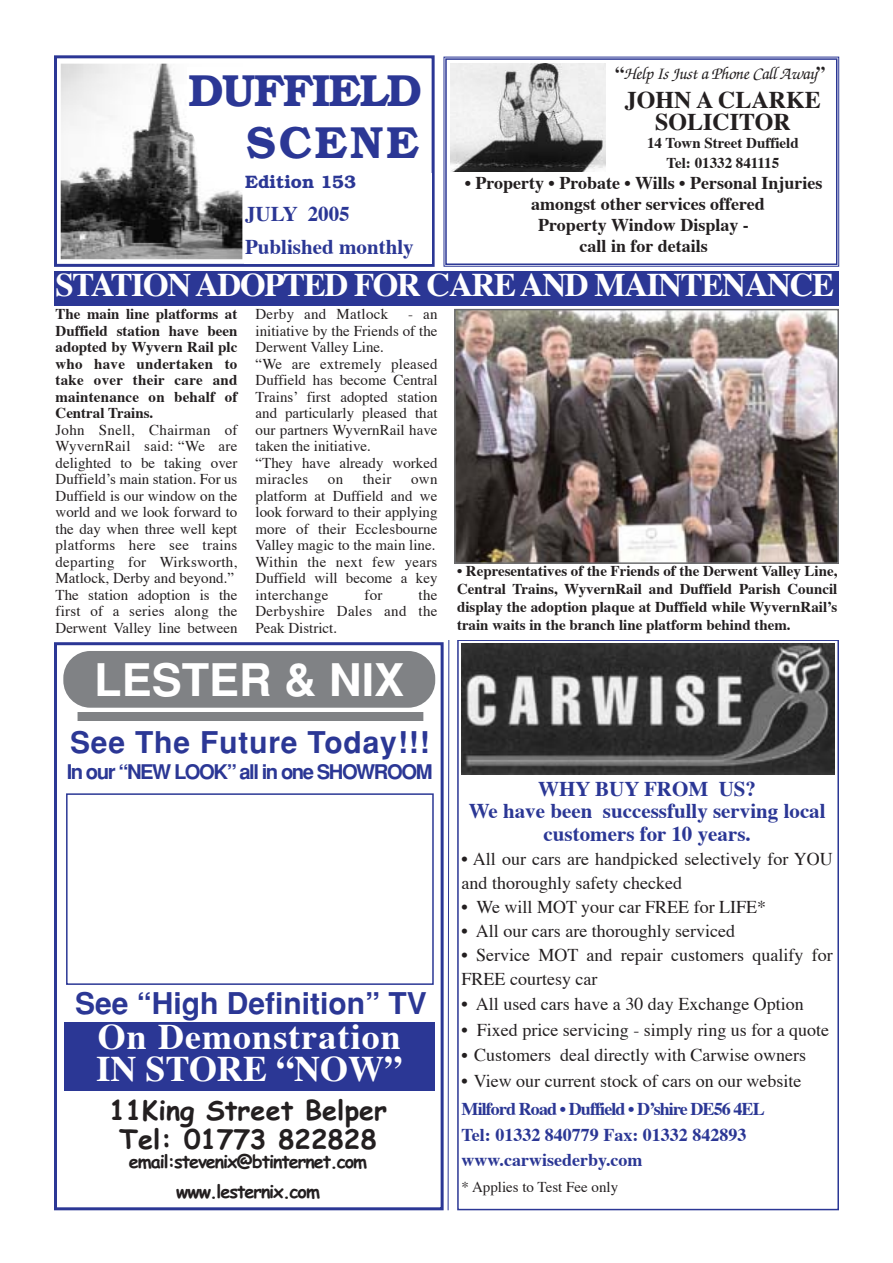
<style>
.page{position:relative;width:893px;height:1263px;background:#fff}
.page>*{position:absolute;margin:0;border:0;box-sizing:border-box;transform-origin:0 0}
.t1{font:600 45px/52.1px "Bookman";letter-spacing:-.035em;color:#2b3795;text-align:right}
.t2{font:700 45px "Helvetica";color:#fff}
.t3{font:700 36px/32.4px "Times";letter-spacing:.03em;color:#fff}
.t4{font:700 33px "Times";letter-spacing:-.04em;color:#fff}
.t5{font:700 30px "Helvetica";color:#2b3795}
.t6{font:700 30px "Helvetica";letter-spacing:.03em;color:#2b3795}
.t7{font:700 27px/28.5px "Comic Sans MS";color:#231f20;text-align:center}
.t8{font:700 24px/22.5px "Times";color:#231f20;text-align:center}
.t9{font:700 21px/22.5px "Times";color:#2b3795}
.t10{font:700 20.25px "Helvetica";letter-spacing:-.07em;color:#2b3795}
.t11{font:18px/24px "Times";color:#231f20}
.t12{font:700 18px/21px "Times";color:#231f20;text-align:center}
.t13{font:700 18px/25.5px "Times";color:#2b3795}
.t14{font:700 18px/30px "Comic Sans MS";letter-spacing:-.06em;color:#231f20;text-align:center}
.t15{font:italic 500 18px "Zapf Chancery";letter-spacing:-.02em;color:#231f20}
.t16{font:600 18px "Bookman";color:#2b3795}
.t17{font:15px/16.5px "Times";color:#231f20}
.t18{font:700 15px/16.5px "Times";color:#231f20;text-align:justify}
.t19{font:15px "Times";letter-spacing:.02em;color:#231f20}
.s1{font-family:"Times";font-weight:700;font-style:normal}
.s2{font-weight:400}
.s3{font-weight:700}
</style>
<div class="page">
<div style="left:54px;top:642px;width:390px;height:568px;border:3px solid #2b3795"></div>
<div style="left:445px;top:58px;width:392px;height:207px;border:2px solid #2b3795"></div>
<div style="left:54px;top:55px;width:381px;height:212px;border:3px solid #2b3795"></div>
<img style="left:61px;top:64px;width:181px;height:195px">
<div style="left:244px;top:173px;width:187px;height:91px;background:#fff"></div>
<div style="left:187px;top:67px;width:240px;height:55px;background:#fff"></div>
<img style="left:451px;top:64px;width:155px;height:107px">
<svg style="left:448px;top:640px;width:1px;height:570px"></svg>
<div style="left:457px;top:639px;width:382px;height:571px;border:2px solid #2b3795"></div>
<img style="left:461px;top:644px;width:373px;height:130px">
<div style="left:460px;top:780px;width:374px;height:428px;background:#fff"></div>
<div style="left:66px;top:793px;width:368px;height:192px;border:2px solid #2b3795"></div>
<div style="left:63px;top:651px;width:372px;height:57px;background:#808285;border-radius:27px"></div>
<div style="left:78px;top:712px;width:345px;height:9px;background:#808285"></div>
<div style="left:64px;top:1023px;width:371px;height:68px;background:#2b3795"></div>
<div style="left:54px;top:271px;width:785px;height:34px;background:#2b3795"></div>
<img style="left:457px;top:312px;width:379px;height:249px">
<div style="left:454px;top:309px;width:385px;height:255px;border:2px solid #6d6e70"></div>
<h1 class="t1" style="left:189px;top:68px;width:235px">DUFFIELD<br>SCENE</h1>
<p class="t16" style="left:245px;top:174px;width:112px">Edition 153</p>
<h3 class="t9" style="left:245px;top:199px;width:170px;line-height:33px">JULY 2005<br>Published monthly</h3>
<p class="t15" style="left:615px;top:66px;width:212px"><span class="s1">“</span>Help Is Just a Phone Call Away<span class="s1">”</span></p>
<h3 class="t8" style="left:625px;top:91px;width:198px">JOHN A CLARKE<br>SOLICITOR</h3>
<p class="t18" style="left:647px;top:135px;width:153px;line-height:19.5px;text-align:center">14 Town Street Duffield<br>Tel: 01332 841115</p>
<p class="t12" style="left:465px;top:174px;width:359px">• Property • Probate • Wills • Personal Injuries amongst other services offered<br>Property Window Display -<br>call in for details</p>
<h3 class="t4" style="left:56px;top:271px;width:780px">STATION ADOPTED FOR CARE AND MAINTENANCE</h3>
<p class="t18" style="left:56px;top:307px;width:183px">The main line platforms at Duffield station have been adopted by Wyvern Rail plc who have undertaken to take over their care and maintenance on behalf of Central Trains.</p>
<p class="t17" style="left:56px;top:423px;width:183px">John Snell, Chairman of<br>WyvernRail said: “We are delighted to be taking over<br>Duffield’s main station. For us<br>Duffield is our window on the world and we look forward to the day when three well kept platforms here see trains departing for Wirksworth,<br>Matlock, Derby and beyond.”<br>The station adoption is the first of a series along the<br>Derwent Valley line between</p>
<p class="t19" style="left:255px;top:308px;width:134px">Derby and Matlock</p>
<p class="t17" style="left:255px;top:307px;width:183px;text-indent:153px">- an initiative by the Friends of the<br>Derwent Valley Line.<br>“We are extremely pleased<br>Duffield has become Central<br>Trains’ first adopted station and particularly pleased that our partners WyvernRail have taken the initiative.<br>“They have already worked miracles</p>
<p class="t17" style="left:328px;top:472px;width:17px">on</p>
<p class="t17" style="left:363px;top:472px;width:30px">their</p>
<p class="t17" style="left:255px;top:472px;width:183px;text-indent:156px">own platform at Duffield and we look forward to their applying more of their Ecclesbourne<br>Valley magic to the main line.<br>Within the next few years<br>Duffield will become a key interchange</p>
<p class="t18" style="left:457px;top:564px;width:382px;line-height:18px"><span class="s2">•</span> Representatives of the Friends of the Derwent Valley Line, Central Trains, WyvernRail and Duffield Parish Council display the adoption plaque at Duffield while WyvernRail’s train waits in the branch line platform behind them.</p>
<p class="t17" style="left:364px;top:588px;width:20px">for</p>
<p class="t17" style="left:255px;top:588px;width:183px;text-align:justify;text-indent:163px">the Derbyshire Dales and the Peak District.</p>
<h1 class="t2" style="left:94px;top:663px;width:312px">LESTER &amp; NIX</h1>
<h3 class="t6" style="left:70px;top:732px;width:361px">See The Future Today!!!</h3>
<h3 class="t10" style="left:67px;top:764px;width:367px">In our “NEW LOOK” all in one SHOWROOM</h3>
<h3 class="t5" style="left:75px;top:993px;width:353px">See “High Definition” TV</h3>
<h2 class="t3" style="left:97px;top:1024px;width:307px">On Demonstration<br>IN STORE “NOW”</h2>
<h3 class="t7" style="left:109px;top:1099px;width:280px">11King Street Belper<br>Tel: 01773 822828</h3>
<p class="t14" style="left:129px;top:1148px;width:240px">email:stevenix@btinternet.com www.lesternix.com</p>
<h3 class="t9" style="left:469px;top:779px;width:358px;text-align:center">WHY BUY FROM US?<br>We have been successfully serving local customers for 10 years.</h3>
<p class="t11" style="left:462px;top:848px;width:373px">• All our cars are handpicked selectively for YOU and thoroughly safety checked</p>
<p class="t11" style="left:462px;top:896px;width:306px">• We will MOT your car FREE for LIFE*</p>
<p class="t11" style="left:462px;top:920px;width:275px">• All our cars are thoroughly serviced</p>
<p class="t11" style="left:462px;top:944px;width:373px">• Service MOT and repair customers qualify for<br>FREE courtesy car</p>
<p class="t11" style="left:462px;top:994px;width:344px">• All used cars have a 30 day Exchange Option</p>
<p class="t11" style="left:462px;top:1019px;width:369px">• Fixed price servicing - simply ring us for a quote</p>
<p class="t11" style="left:462px;top:1045px;width:346px"><span class="s3">•</span> Customers deal directly with Carwise owners</p>
<p class="t11" style="left:462px;top:1070px;width:342px">• View our current stock of cars on our website</p>
<p class="t13" style="left:462px;top:1098px;width:305px">Milford Road • Duffield • D’shire DE56 4EL<br>Tel: 01332 840779 Fax: 01332 842893 www.carwisederby.com</p>
<p class="t17" style="left:462px;top:1180px;width:158px">* Applies to Test Fee only</p>
</div>
